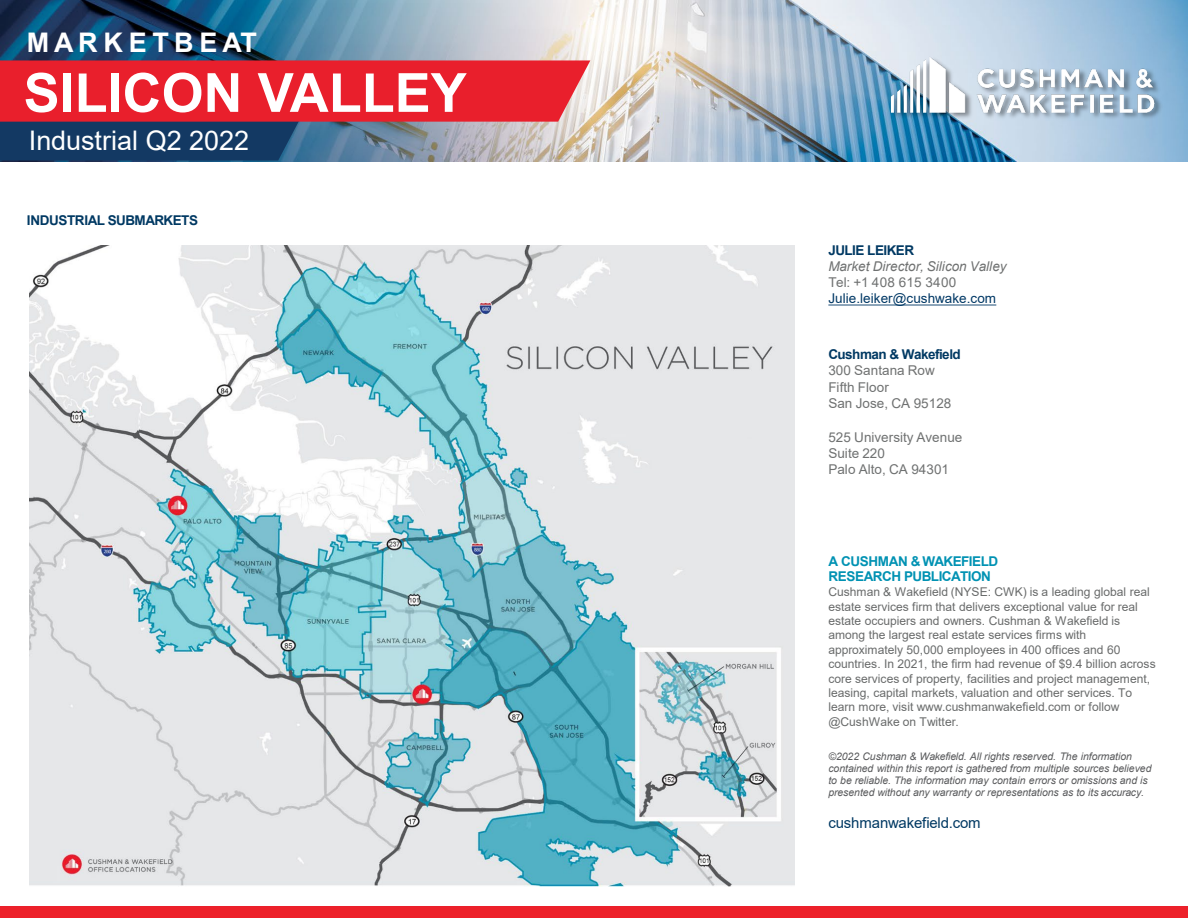
<style>
.page{position:relative;width:1188px;height:918px;background:#fff}
.page>*{position:absolute;margin:0;border:0;box-sizing:border-box;transform-origin:0 0}
.t1{font:700 54px "Arial";color:#fff}
.t2{font:27px "Arial";letter-spacing:-.005em;color:#fff}
.t3{font:700 27px "Arial";letter-spacing:.2em;color:#fff}
.t4{font:15px "Arial";letter-spacing:-.015em;color:#003963}
.t5{font:13.5px "Arial";letter-spacing:.005em;color:#6f7171}
.t6{font:700 13.5px "Arial";letter-spacing:-.04em;color:#003963}
.t7{font:700 13.5px/15.1px "Arial";letter-spacing:-.04em;color:#0092b3}
.t8{font:italic 13.5px "Arial";letter-spacing:.005em;color:#6f7171}
.t9{font:13.5px "Arial";letter-spacing:.005em;color:#003865}
.t10{font:12px/14.4px "Arial";letter-spacing:-.005em;color:#696b6b}
.t11{font:italic 10.5px/12px "Arial";letter-spacing:-.005em;color:#58595b}
</style>
<div class="page">
<img style="left:0;top:0;width:1188px;height:161px">
<svg style="left:0;top:60px;width:590px;height:101px;background:#ae4153"></svg>
<img style="left:852px;top:31px;width:336px;height:127px">
<img style="left:856px;top:34px;width:332px;height:114px">
<div style="left:0;top:907px;width:1188px;height:11px;background:#ed212a"></div>
<img style="left:30px;top:245px;width:765px;height:642px">
<svg style="left:828px;top:305px;width:168px;height:1px"></svg>
<h2 class="t3" style="left:27px;top:23px;width:231px">MARKETBEAT</h2>
<h1 class="t1" style="left:24px;top:55px;width:445px">SILICON VALLEY</h1>
<h2 class="t2" style="left:29px;top:122px;width:222px">Industrial Q2 2022</h2>
<p class="t6" style="left:27px;top:211px;width:173px">INDUSTRIAL SUBMARKETS</p>
<p class="t6" style="left:828px;top:240px;width:87px">JULIE LEIKER</p>
<p class="t8" style="left:828px;top:257px;width:180px">Market Director, Silicon Valley</p>
<p class="t5" style="left:828px;top:273px;width:129px">Tel: +1 408 615 3400</p>
<p class="t9" style="left:828px;top:289px;width:169px">Julie.leiker@cushwake.com</p>
<p class="t6" style="left:828px;top:345px;width:134px">Cushman &amp; Wakefield</p>
<p class="t5" style="left:828px;top:361px;width:108px">300 Santana Row</p>
<p class="t5" style="left:828px;top:378px;width:62px">Fifth Floor</p>
<p class="t5" style="left:828px;top:394px;width:125px">San Jose, CA 95128</p>
<p class="t5" style="left:828px;top:428px;width:136px">525 University Avenue</p>
<p class="t5" style="left:828px;top:444px;width:58px">Suite 220</p>
<p class="t5" style="left:828px;top:460px;width:122px">Palo Alto, CA 94301</p>
<p class="t7" style="left:828px;top:554px;width:171px">A CUSHMAN &amp; WAKEFIELD<br>RESEARCH PUBLICATION</p>
<p class="t10" style="left:828px;top:585px;width:329px">Cushman &amp; Wakefield (NYSE: CWK) is a leading global real estate services firm that delivers exceptional value for real estate occupiers and owners. Cushman &amp; Wakefield is among the largest real estate services firms with approximately 50,000 employees in 400 offices and 60 countries. In 2021, the firm had revenue of $9.4 billion across core services of property, facilities and project management, leasing, capital markets, valuation and other services. To learn more, visit www.cushmanwakefield.com or follow @CushWake on Twitter.</p>
<p class="t11" style="left:828px;top:750px;width:325px">©2022 Cushman &amp; Wakefield. All rights reserved. The information contained within this report is gathered from multiple sources believed to be reliable. The information may contain errors or omissions and is presented without any warranty or representations as to its accuracy.</p>
<p class="t4" style="left:828px;top:813px;width:154px">cushmanwakefield.com</p>
</div>
